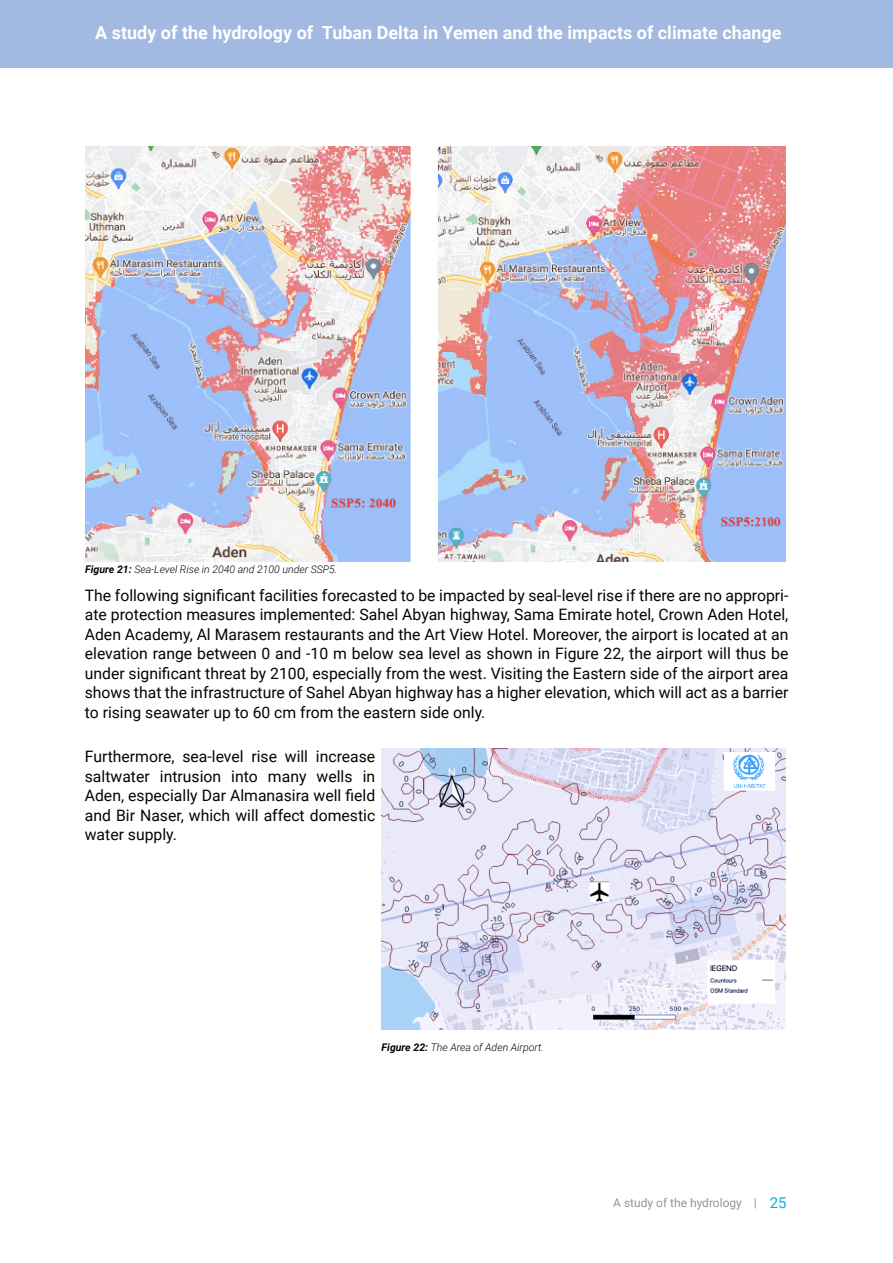
<style>
.page{position:relative;width:893px;height:1263px;background:#fff}
.page>*{position:absolute;margin:0;border:0;box-sizing:border-box;transform-origin:0 0}
.t1{font:700 18px "Roboto";color:#fff}
.t2{font:15.75px/19.5px "Roboto";color:#040503;text-align:justify}
.t3{font:12px "Roboto";color:#939598}
.t4{font:italic 300 10.5px "Roboto";color:#040503}
.s1{font-weight:700}
.s2{font-size:15px;color:#00b4e3}
</style>
<div class="page">
<div style="left:0;top:0;width:892px;height:67px;background:#a2b9e2"></div>
<img style="left:85px;top:147px;width:700px;height:414px">
<img style="left:382px;top:748px;width:403px;height:281px">
<p class="t1" style="left:95px;top:20px;width:688px">A study of the hydrology of Tuban Delta in Yemen and the impacts of climate change</p>
<p class="t4" style="left:85px;top:562px;width:254px"><span class="s1">Figure 21:</span> Sea-Level Rise in 2040 and 2100 under SSP5.</p>
<p class="t2" style="left:85px;top:585px;width:705px">The following significant facilities forecasted to be impacted by seal-level rise if there are no appropri&shy;ate protection measures implemented: Sahel Abyan highway, Sama Emirate hotel, Crown Aden Hotel, Aden Academy, Al Marasem restaurants and the Art View Hotel. Moreover, the airport is located at an elevation range between 0 and -10 m below sea level as shown in Figure 22, the airport will thus be under significant threat by 2100, especially from the west. Visiting the Eastern side of the airport area shows that the infrastructure of Sahel Abyan highway has a higher elevation, which will act as a barrier to rising seawater up to 60 cm from the eastern side only.</p>
<p class="t2" style="left:85px;top:746px;width:292px">Furthermore, sea-level rise will increase saltwater intrusion into many wells in Aden, especially Dar Almanasira well field and Bir Naser, which will affect domestic water supply.</p>
<p class="t4" style="left:382px;top:1040px;width:164px"><span class="s1">Figure 22:</span> The Area of Aden Airport.</p>
<p class="t3" style="left:613px;top:1194px;width:175px">A study of the hydrology | <span class="s2">25</span></p>
</div>
